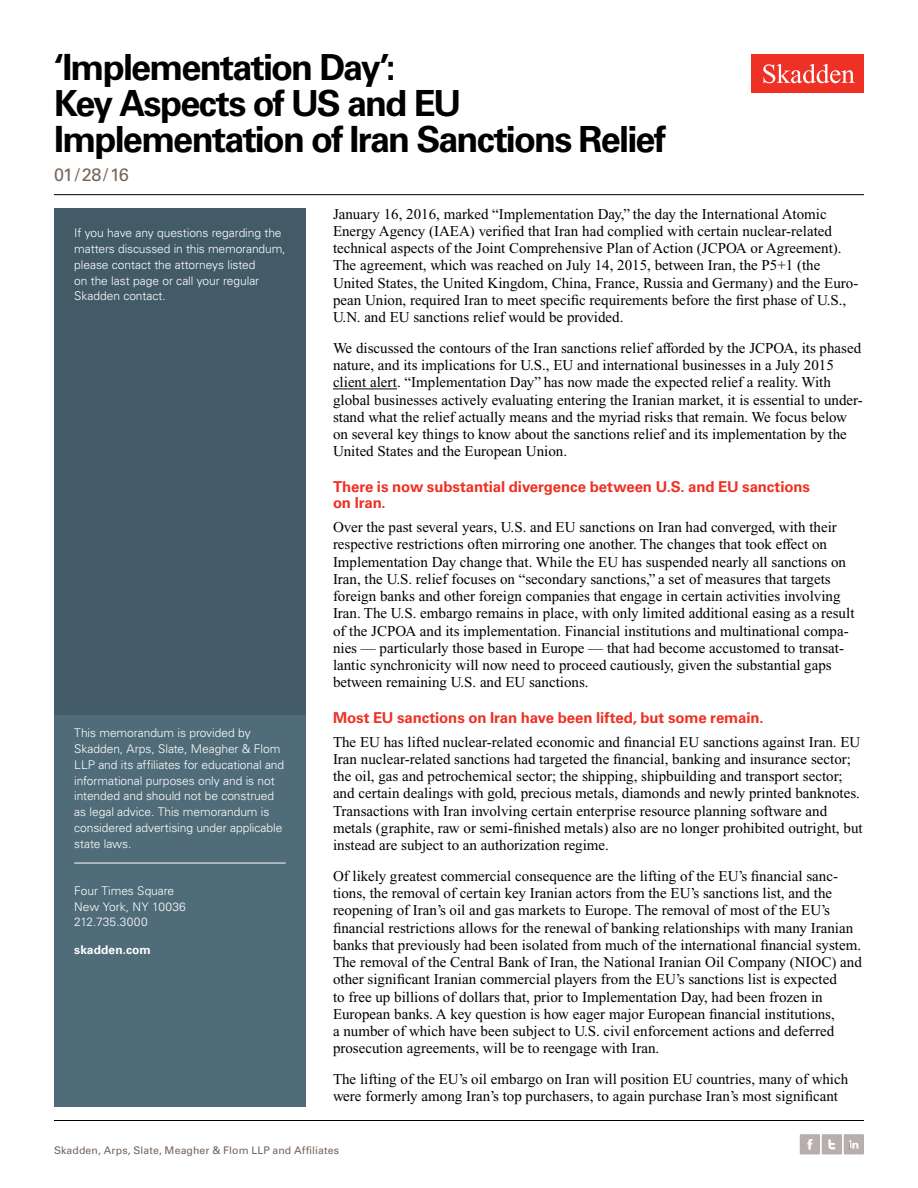
<style>
.page{position:relative;width:918px;height:1188px;background:#fff}
.page>*{position:absolute;margin:0;border:0;box-sizing:border-box;transform-origin:0 0}
.t1{font:700 36px/36px "Univers LT Std";letter-spacing:-.05em;color:#000}
.t2{font:18px "Univers LT Std";color:#74645a}
.t3{font:15px/17.2px "Times New Roman PS Std";color:#000}
.t4{font:700 15px/16.5px "Univers LT Std";letter-spacing:-.005em;color:#ee3124}
.t5{font:300 12px/15.8px "Univers LT Std";letter-spacing:-.005em;color:#fff}
.t6{font:700 12px "Univers LT Std";letter-spacing:.01em;color:#fff}
.t7{font:10.5px "Univers LT Std";letter-spacing:.01em;color:#74645a}
</style>
<div class="page">
<div style="left:752px;top:54px;width:112px;height:39px;background:#ee3124"></div>
<svg style="left:763px;top:64px;width:92px;height:19px"></svg>
<div style="left:844px;top:1134px;width:20px;height:20px;background:#b9aeae"></div>
<svg style="left:849px;top:1140px;width:9px;height:9px"></svg>
<div style="left:800px;top:1134px;width:20px;height:20px;background:#b9aeae"></div>
<svg style="left:807px;top:1139px;width:5px;height:11px"></svg>
<div style="left:822px;top:1134px;width:20px;height:20px;background:#b9aeae"></div>
<svg style="left:828px;top:1139px;width:7px;height:10px"></svg>
<div style="left:54px;top:708px;width:252px;height:399px;background:#506c79"></div>
<hr style="left:74px;top:863px;width:212px;height:1px;background:#fff">
<hr style="left:333px;top:389px;width:64px;height:1px;background:#000">
<div style="left:54px;top:208px;width:252px;height:507px;background:#425b67"></div>
<hr style="left:54px;top:1120px;width:810px;height:1px;background:#000">
<hr style="left:54px;top:194px;width:810px;height:1px;background:#000">
<h1 class="t1" style="left:54px;top:50px;width:614px">‘Implementation Day’:<br>Key Aspects of US and EU<br>Implementation of Iran Sanctions Relief</h1>
<p class="t2" style="left:54px;top:164px;width:76px">01/28/16</p>
<p class="t5" style="left:74px;top:225px;width:213px">If you have any questions regarding the matters discussed in this memorandum, please contact the attorneys listed<br>on the last page or call your regular Skadden contact.</p>
<p class="t5" style="left:74px;top:725px;width:212px">This memorandum is provided by Skadden, Arps, Slate, Meagher &amp; Flom LLP and its affiliates for educational and informational purposes only and is not intended and should not be construed as legal advice. This memorandum is considered advertising under applicable state laws.</p>
<p class="t5" style="left:74px;top:883px;width:113px">Four Times Square<br>New York, NY 10036<br>212.735.3000</p>
<p class="t6" style="left:74px;top:943px;width:78px">skadden.com</p>
<p class="t3" style="left:333px;top:205px;width:527px">January 16, 2016, marked “Implementation Day,” the day the International Atomic Energy Agency (IAEA) verified that Iran had complied with certain nuclear-related technical aspects of the Joint Comprehensive Plan of Action (JCPOA or Agreement).<br>The agreement, which was reached on July 14, 2015, between Iran, the P5+1 (the United States, the United Kingdom, China, France, Russia and Germany) and the Euro&shy;pean Union, required Iran to meet specific requirements before the first phase of U.S., U.N. and EU sanctions relief would be provided.</p>
<p class="t3" style="left:333px;top:339px;width:531px">We discussed the contours of the Iran sanctions relief afforded by the JCPOA, its phased nature, and its implications for U.S., EU and international businesses in a July 2015 client alert. “Implementation Day” has now made the expected relief a reality. With global businesses actively evaluating entering the Iranian market, it is essential to under&shy;stand what the relief actually means and the myriad risks that remain. We focus below on several key things to know about the sanctions relief and its implementation by the United States and the European Union.</p>
<p class="t4" style="left:333px;top:478px;width:478px">There is now substantial divergence between U.S. and EU sanctions on Iran.</p>
<p class="t3" style="left:333px;top:519px;width:523px">Over the past several years, U.S. and EU sanctions on Iran had converged, with their respective restrictions often mirroring one another. The changes that took effect on Implementation Day change that. While the EU has suspended nearly all sanctions on Iran, the U.S. relief focuses on “secondary sanctions,” a set of measures that targets foreign banks and other foreign companies that engage in certain activities involving Iran. The U.S. embargo remains in place, with only limited additional easing as a result of the JCPOA and its implementation. Financial institutions and multinational compa&shy;nies — particularly those based in Europe — that had become accustomed to transat&shy;lantic synchronicity will now need to proceed cautiously, given the substantial gaps between remaining U.S. and EU sanctions.</p>
<p class="t4" style="left:333px;top:709px;width:432px">Most EU sanctions on Iran have been lifted, but some remain.</p>
<p class="t3" style="left:333px;top:733px;width:531px">The EU has lifted nuclear-related economic and financial EU sanctions against Iran. EU Iran nuclear-related sanctions had targeted the financial, banking and insurance sector; the oil, gas and petrochemical sector; the shipping, shipbuilding and transport sector; and certain dealings with gold, precious metals, diamonds and newly printed banknotes.<br>Transactions with Iran involving certain enterprise resource planning software and metals (graphite, raw or semi-finished metals) also are no longer prohibited outright, but instead are subject to an authorization regime.</p>
<p class="t3" style="left:333px;top:867px;width:530px">Of likely greatest commercial consequence are the lifting of the EU’s financial sanc&shy;tions, the removal of certain key Iranian actors from the EU’s sanctions list, and the reopening of Iran’s oil and gas markets to Europe. The removal of most of the EU’s financial restrictions allows for the renewal of banking relationships with many Iranian banks that previously had been isolated from much of the international financial system.<br>The removal of the Central Bank of Iran, the National Iranian Oil Company (NIOC) and other significant Iranian commercial players from the EU’s sanctions list is expected<br>to free up billions of dollars that, prior to Implementation Day, had been frozen in European banks. A key question is how eager major European financial institutions,<br>a number of which have been subject to U.S. civil enforcement actions and deferred prosecution agreements, will be to reengage with Iran.</p>
<p class="t3" style="left:333px;top:1071px;width:517px">The lifting of the EU’s oil embargo on Iran will position EU countries, many of which were formerly among Iran’s top purchasers, to again purchase Iran’s most significant</p>
<p class="t7" style="left:54px;top:1144px;width:287px">Skadden, Arps, Slate, Meagher &amp; Flom LLP and Affiliates</p>
</div>
